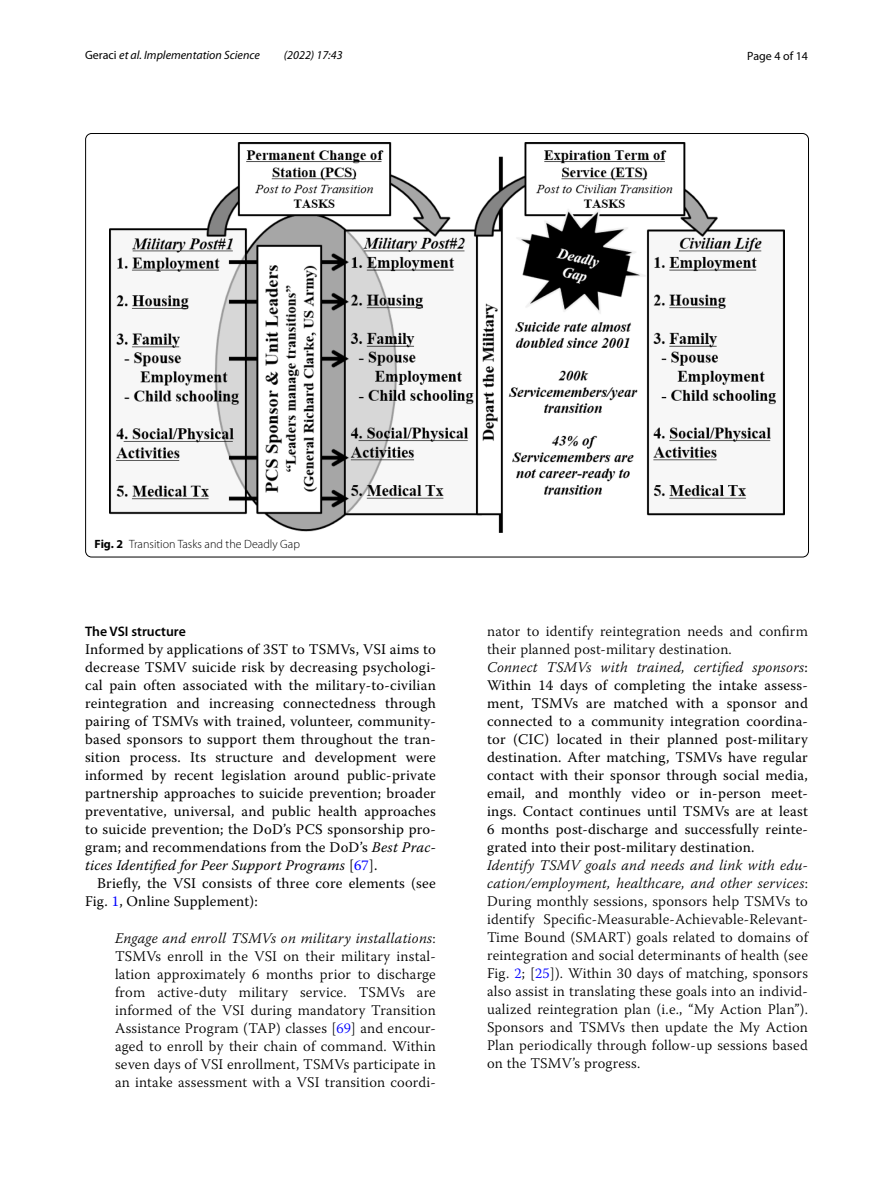
<style>
.page{position:relative;width:893px;height:1187px;background:#fff}
.page>*{position:absolute;margin:0;border:0;box-sizing:border-box;transform-origin:0 0}
.t1{font:14.7px/18px "Warnock Pro";letter-spacing:.015em;color:#000}
.t2{font:300 14.7px/18px "Warnock Pro";letter-spacing:.015em;color:#000;text-align:justify}
.t3{font:600 13.8px "Myriad Pro";color:#000}
.t4{font:italic 12px "Myriad Pro";color:#000}
.t5{font:300 12px "Myriad Pro";color:#000}
.t6{font:12px "Myriad Pro";color:#000}
.s1{font-style:normal}
.s2{font-weight:700}
.s3{font-style:italic}
.s4{color:#00f}
.s5{font-weight:300}
.s6{font-weight:300;font-style:italic}
</style>
<div class="page">
<img style="left:110px;top:142px;width:675px;height:390px">
<p class="t4" style="left:85px;top:48px;width:176px"><span class="s1">Geraci</span> et al. Implementation Science</p>
<p class="t4" style="left:284px;top:48px;width:60px">(2022) 17:43</p>
<p class="t6" style="left:747px;top:48px;width:62px">Page 4 of 14</p>
<p class="t5" style="left:95px;top:537px;width:207px"><span class="s2">Fig. 2</span> Transition Tasks and the Deadly Gap</p>
<p class="t3" style="left:85px;top:622px;width:102px">The VSI structure</p>
<p class="t1" style="left:85px;top:639px;width:352px;text-align:justify">Informed by applications of 3ST to TSMVs, VSI aims to decrease TSMV suicide risk by decreasing psychologi&shy;cal pain often associated with the military-to-civilian reintegration and increasing connectedness through pairing of TSMVs with trained, volunteer, community&shy;based sponsors to support them throughout the tran&shy;sition process. Its structure and development were informed by recent legislation around public-private partnership approaches to suicide prevention; broader preventative, universal, and public health approaches to suicide prevention; the DoD’s PCS sponsorship pro&shy;gram; and recommendations from the DoD’s <span class="s3">Best Prac&shy;tices Identified for Peer Support Programs</span> [<span class="s4">67</span>].</p>
<p class="t1" style="left:85px;top:873px;width:352px;text-indent:12px">Briefly, the VSI consists of three core elements (see<br>Fig. <span class="s4">1</span>, Online Supplement):</p>
<p class="t2" style="left:115px;top:928px;width:322px"><span class="s3">Engage and enroll TSMVs on military installations</span>:<br>TSMVs enroll in the VSI on their military instal&shy;lation approximately 6 months prior to discharge from active-duty military service. TSMVs are informed of the VSI during mandatory Transition Assistance Program (TAP) classes [<span class="s4">69</span>] and encour&shy;aged to enroll by their chain of command. Within seven days of VSI enrollment, TSMVs participate in an intake assessment with a VSI transition coordi-</p>
<p class="t1" style="left:487px;top:622px;width:322px"><span class="s5">nator to identify reintegration needs and confirm their planned post-military destination.<br></span><span class="s6">Connect TSMVs with trained, certified sponsors</span>:<br>Within 14 days of completing the intake assess&shy;ment, TSMVs are matched with a sponsor and connected to a community integration coordina&shy;tor (CIC) located in their planned post-military destination. After matching, TSMVs have regular contact with their sponsor through social media, email, and monthly video or in-person meet&shy;ings. Contact continues until TSMVs are at least 6 months post-discharge and successfully reinte&shy;grated into their post-military destination.</p>
<p class="t2" style="left:487px;top:856px;width:322px"><span class="s3">Identify TSMV goals and needs and link with edu&shy;cation/employment, healthcare, and other services</span>:<br>During monthly sessions, sponsors help TSMVs to identify Specific-Measurable-Achievable-Relevant-Time Bound (SMART) goals related to domains of reintegration and social determinants of health (see Fig. <span class="s4">2</span>; [<span class="s4">25</span>]). Within 30 days of matching, sponsors also assist in translating these goals into an individ&shy;ualized reintegration plan (i.e., “My Action Plan”).<br>Sponsors and TSMVs then update the My Action Plan periodically through follow-up sessions based on the TSMV’s progress.</p>
</div>
